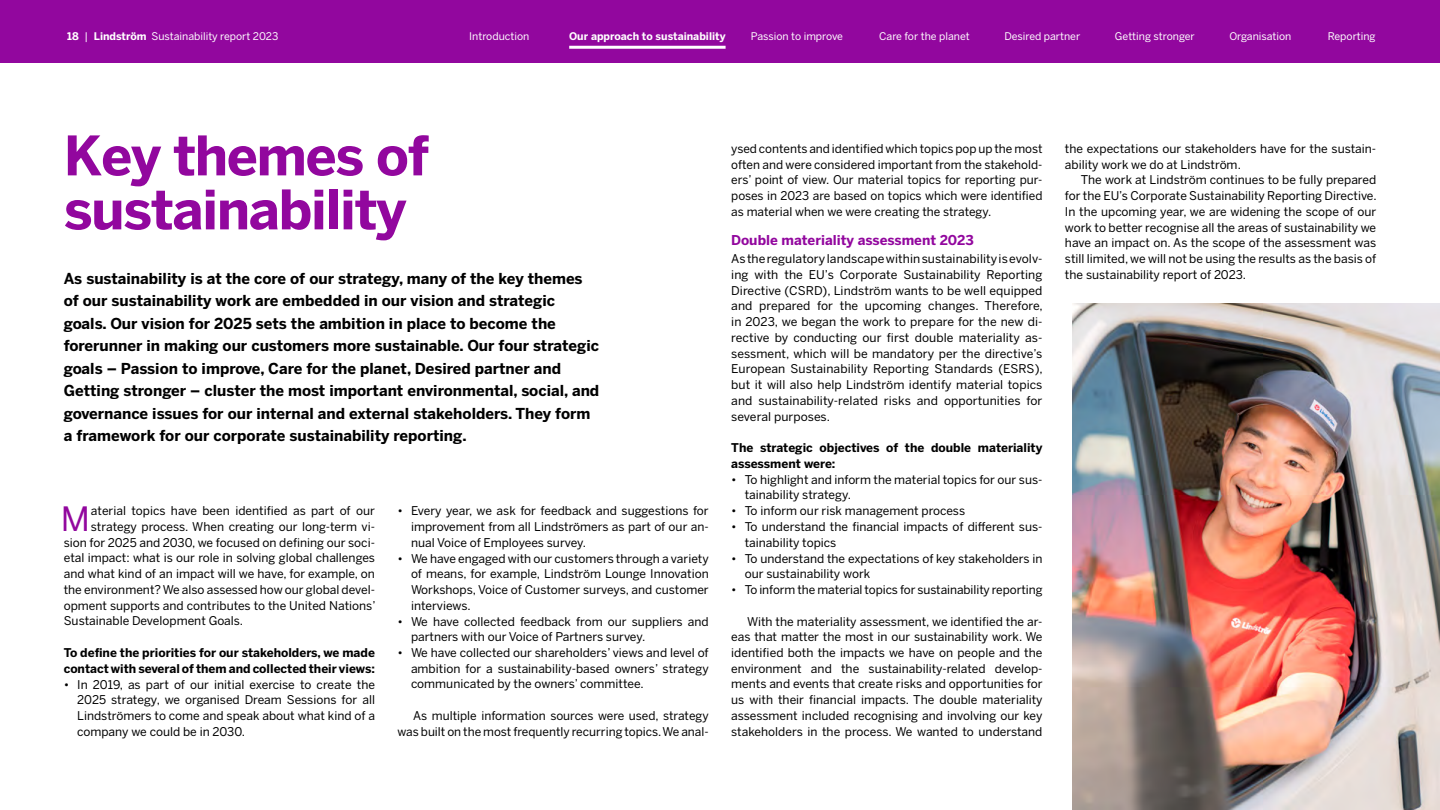
<style>
.page{position:relative;width:1440px;height:810px;background:#fff}
.page>*{position:absolute;margin:0;border:0;box-sizing:border-box;transform-origin:0 0}
.h2_musta{font:700 54px/54px "Benton Sans";letter-spacing:-.025em;color:#92079e}
.Leipis_musta_anfangi_koe{font:33.3px "Benton Sans";color:#92079e}
.ingressi_musta{font:700 15px/22.5px "Benton Sans";color:#000}
.Väliotsikko_musta{font:700 13.5px "Benton Sans";color:#92079e}
.Leipis_musta_sis{font:12px/15.8px "Benton Sans";color:#000;text-align:justify}
.Bullets_Rivirekisteri{font:12px/15.8px "Benton Sans";color:#000;text-align:justify}
.Leipis_musta{font:12px/15.8px "Benton Sans";letter-spacing:.005em;color:#000;text-align:justify}
.Leipis_musta_anfangi_koe-2{font:12px "Benton Sans";color:#000}
.Leipis_musta-2{font:700 12px/15.8px "Benton Sans";color:#000}
.t1{font:10.5px "Benton Sans";color:#fff}
.t2{font:700 10.5px "Benton Sans";color:#fff}
.s1{font-weight:700}
</style>
<div class="page">
<img style="left:1072px;top:304px;width:368px;height:506px">
<div style="left:0;top:0;width:1440px;height:63px;background:#92079e"></div>
<hr style="left:569px;top:46px;width:157px;height:3px;background:#fff">
<p class="t1" style="left:67px;top:30px;width:213px"><span class="s1">18</span> | <span class="s1">Lindström</span> Sustainability report 2023</p>
<p class="t1" style="left:469px;top:30px;width:62px">Introduction</p>
<p class="t2" style="left:569px;top:29px;width:158px">Our approach to sustainability</p>
<p class="t1" style="left:751px;top:30px;width:94px">Passion to improve</p>
<p class="t1" style="left:879px;top:30px;width:92px">Care for the planet</p>
<p class="t1" style="left:1004px;top:30px;width:77px">Desired partner</p>
<p class="t1" style="left:1115px;top:30px;width:81px">Getting stronger</p>
<p class="t1" style="left:1229px;top:30px;width:64px">Organisation</p>
<p class="t1" style="left:1328px;top:30px;width:49px">Reporting</p>
<h2 class="h2_musta" style="left:64px;top:130px;width:367px">Key themes of sustainability</h2>
<h4 class="ingressi_musta" style="left:64px;top:267px;width:537px">As sustainability is at the core of our strategy, many of the key themes of our sustainability work are embedded in our vision and strategic goals. Our vision for 2025 sets the ambition in place to become the forerunner in making our customers more sustainable. Our four strategic goals – Passion to improve, Care for the planet, Desired partner and Getting stronger – cluster the most important environmental, social, and governance issues for our internal and external stakeholders. They form a framework for our corporate sustainability reporting.</h4>
<p class="Leipis_musta_anfangi_koe" style="left:61px;top:499px;width:31px">M</p>
<p class="Leipis_musta_anfangi_koe-2" style="left:91px;top:504px;width:286px">aterial topics have been identified as part of our</p>
<p class="Leipis_musta_anfangi_koe-2" style="left:91px;top:519px;width:286px">strategy process. When creating our long-term vi-</p>
<p class="Leipis_musta_anfangi_koe-2" style="left:64px;top:535px;width:313px">sion for 2025 and 2030, we focused on defining our soci-</p>
<p class="Leipis_musta_anfangi_koe-2" style="left:64px;top:551px;width:313px">etal impact: what is our role in solving global challenges</p>
<p class="Leipis_musta_anfangi_koe-2" style="left:64px;top:567px;width:313px">and what kind of an impact will we have, for example, on</p>
<p class="Leipis_musta_anfangi_koe-2" style="left:64px;top:582px;width:313px">the environment? We also assessed how our global devel-</p>
<p class="Leipis_musta_anfangi_koe-2" style="left:64px;top:598px;width:313px">opment supports and contributes to the United Nations’</p>
<p class="Leipis_musta_anfangi_koe-2" style="left:64px;top:614px;width:181px">Sustainable Development Goals.</p>
<p class="Leipis_musta-2" style="left:64px;top:645px;width:313px">To define the priorities for our stakeholders, we made contact with several of them and collected their views:</p>
<p class="Bullets_Rivirekisteri" style="left:77px;top:676px;width:299px;text-indent:-14px">• In 2019, as part of our initial exercise to create the 2025 strategy, we organised Dream Sessions for all Lindströmers to come and speak about what kind of a company we could be in 2030.</p>
<p class="Bullets_Rivirekisteri" style="left:411px;top:503px;width:299px;text-indent:-14px">• Every year, we ask for feedback and suggestions for improvement from all Lindströmers as part of our an&shy;nual Voice of Employees survey.</p>
<p class="Bullets_Rivirekisteri" style="left:411px;top:550px;width:299px;text-indent:-14px">• We have engaged with our customers through a variety of means, for example, Lindström Lounge Innovation Workshops, Voice of Customer surveys, and customer interviews.</p>
<p class="Bullets_Rivirekisteri" style="left:411px;top:613px;width:299px;text-indent:-14px">• We have collected feedback from our suppliers and partners with our Voice of Partners survey.</p>
<p class="Bullets_Rivirekisteri" style="left:411px;top:645px;width:299px;text-indent:-14px">• We have collected our shareholders’ views and level of ambition for a sustainability-based owners’ strategy communicated by the owners’ committee.</p>
<p class="Leipis_musta_sis" style="left:397px;top:708px;width:313px;text-align:right">As multiple information sources were used, strategy was built on the most frequently recurring topics. We anal-</p>
<p class="Leipis_musta_sis" style="left:731px;top:141px;width:313px">ysed contents and identified which topics pop up the most often and were considered important from the stakehold&shy;ers’ point of view. Our material topics for reporting pur&shy;poses in 2023 are based on topics which were identified as material when we were creating the strategy.</p>
<h6 class="Väliotsikko_musta" style="left:731px;top:232px;width:244px">Double materiality assessment 2023</h6>
<p class="Leipis_musta" style="left:731px;top:251px;width:313px">As the regulatory landscape within sustainability is evolv&shy;ing with the EU’s Corporate Sustainability Reporting Directive (CSRD), Lindström wants to be well equipped and prepared for the upcoming changes. Therefore, in 2023, we began the work to prepare for the new di&shy;rective by conducting our first double materiality as&shy;sessment, which will be mandatory per the directive’s European Sustainability Reporting Standards (ESRS), but it will also help Lindström identify material topics and sustainability-related risks and opportunities for several purposes.</p>
<p class="Leipis_musta-2" style="left:731px;top:440px;width:313px">The strategic objectives of the double materiality assessment were:</p>
<p class="Bullets_Rivirekisteri" style="left:745px;top:472px;width:299px;text-indent:-14px">• To highlight and inform the material topics for our sus&shy;tainability strategy.</p>
<p class="Bullets_Rivirekisteri" style="left:731px;top:503px;width:235px">• To inform our risk management process</p>
<p class="Bullets_Rivirekisteri" style="left:745px;top:519px;width:299px;text-indent:-14px">• To understand the financial impacts of different sus&shy;tainability topics</p>
<p class="Bullets_Rivirekisteri" style="left:745px;top:550px;width:299px;text-indent:-14px">• To understand the expectations of key stakeholders in our sustainability work</p>
<p class="Bullets_Rivirekisteri" style="left:731px;top:582px;width:313px">• To inform the material topics for sustainability reporting</p>
<p class="Leipis_musta_sis" style="left:731px;top:613px;width:313px;text-indent:16px">With the materiality assessment, we identified the ar&shy;eas that matter the most in our sustainability work. We identified both the impacts we have on people and the environment and the sustainability-related develop&shy;ments and events that create risks and opportunities for us with their financial impacts. The double materiality assessment included recognising and involving our key stakeholders in the process. We wanted to understand</p>
<p class="Leipis_musta_sis" style="left:1065px;top:141px;width:313px">the expectations our stakeholders have for the sustain&shy;ability work we do at Lindström.</p>
<p class="Leipis_musta_sis" style="left:1065px;top:172px;width:313px;text-indent:16px">The work at Lindström continues to be fully prepared for the EU’s Corporate Sustainability Reporting Directive.<br>In the upcoming year, we are widening the scope of our work to better recognise all the areas of sustainability we have an impact on. As the scope of the assessment was still limited, we will not be using the results as the basis of the sustainability report of 2023.</p>
</div>
